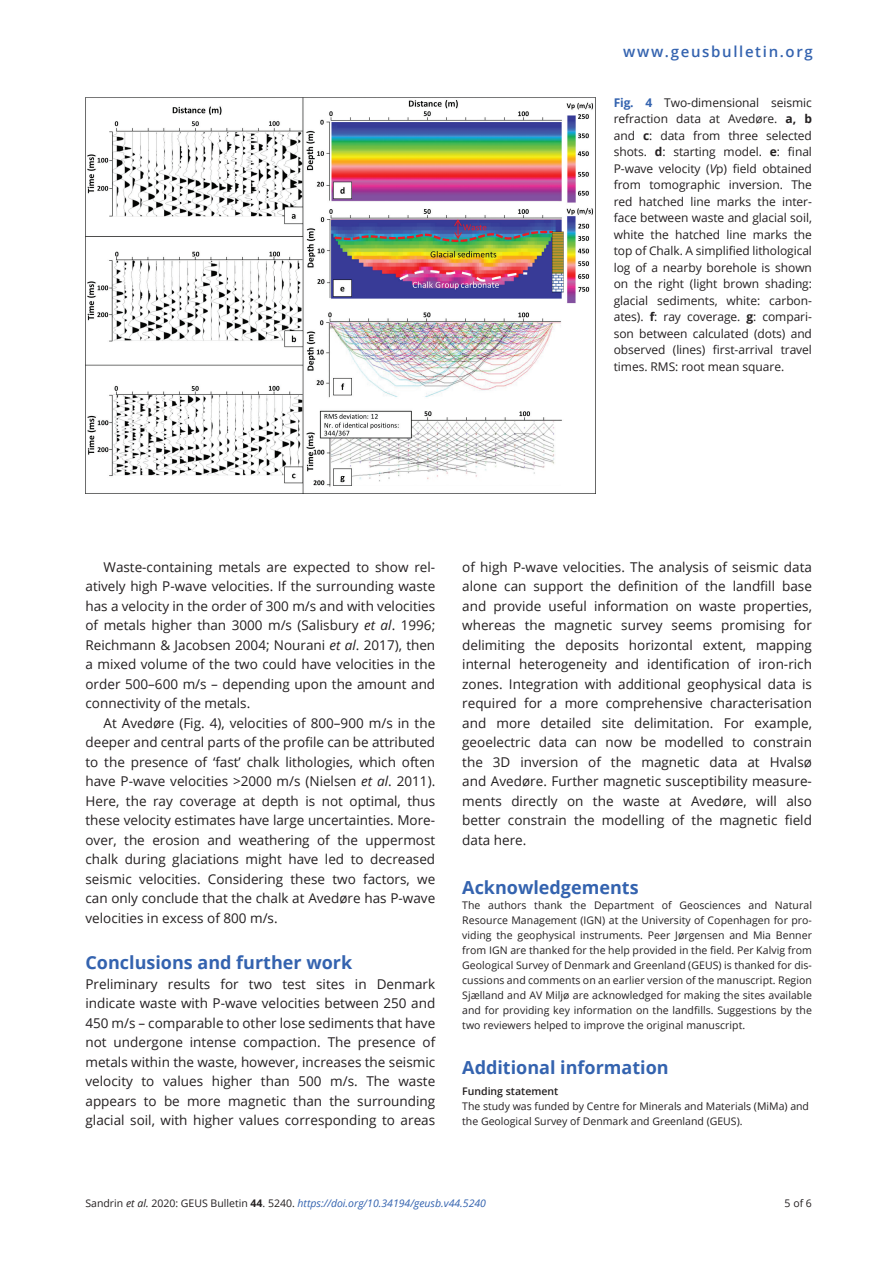
<style>
.page{position:relative;width:893px;height:1263px;background:#fff}
.page>*{position:absolute;margin:0;border:0;box-sizing:border-box;transform-origin:0 0}
.t1{font:700 18px "Open Sans";color:#3463af}
.t2{font:600 15px "Open Sans";letter-spacing:.11em;color:#3463af}
.TX{font:13.5px/19.5px "Open Sans";color:#231f20;text-align:justify}
.TXI{font:13.5px/19.5px "Open Sans";color:#231f20;text-align:justify}
.FC{font:12px/16.5px "Open Sans";letter-spacing:-.005em;color:#231f20;text-align:justify}
.TX-2{font:10.5px/15px "Open Sans";letter-spacing:.005em;color:#231f20;text-align:justify}
.KW{font:10.5px/15px "Open Sans";color:#231f20}
.t3{font:italic 10.5px "Open Sans";color:#3463af}
.KW-2{font:600 10.5px "Open Sans";color:#231f20}
.s1{font-weight:700;color:#3463af}
.s2{font-weight:700}
.s3{font-style:italic}
.s4{font-style:normal;color:#231f20}
.s5{color:#231f20}
.s6{font-weight:700;font-style:normal;color:#231f20}
</style>
<div class="page">
<img style="left:86px;top:98px;width:510px;height:395px">
<p class="t2" style="left:623px;top:41px;width:191px">www.geusbulletin.org</p>
<p class="FC" style="left:614px;top:94px;width:200px"><span class="s1">Fig. 4</span> Two-dimensional seismic refraction data at Avedøre. <span class="s2">a, b </span>and <span class="s2">c</span>: data from three selected shots. <span class="s2">d</span>: starting model. <span class="s2">e</span>: final P-wave velocity (<span class="s3">V</span>p) field obtained from tomographic inversion. The red hatched line marks the inter&shy;face between waste and glacial soil, white the hatched line marks the top of Chalk. A simplified lithological log of a nearby borehole is shown on the right (light brown shading: glacial sediments, white: carbon&shy;ates). <span class="s2">f</span>: ray coverage. <span class="s2">g</span>: compari&shy;son between calculated (dots) and observed (lines) first-arrival travel times. RMS: root mean square.</p>
<p class="TXI" style="left:86px;top:557px;width:351px;text-indent:18px">Waste-containing metals are expected to show rel&shy;atively high P-wave velocities. If the surrounding waste has a velocity in the order of 300 m/s and with velocities of metals higher than 3000 m/s (Salisbury <span class="s3">et al</span>. 1996; Reichmann &amp; Jacobsen 2004; Nourani <span class="s3">et al</span>. 2017), then a mixed volume of the two could have velocities in the order 500–600 m/s – depending upon the amount and connectivity of the metals.</p>
<p class="TXI" style="left:86px;top:713px;width:351px;text-indent:18px">At Avedøre (Fig. 4), velocities of 800–900 m/s in the deeper and central parts of the profile can be attributed to the presence of ‘fast’ chalk lithologies, which often have P-wave velocities &gt;2000 m/s (Nielsen <span class="s3">et al</span>. 2011).<br>Here, the ray coverage at depth is not optimal, thus these velocity estimates have large uncertainties. More&shy;over, the erosion and weathering of the uppermost chalk during glaciations might have led to decreased seismic velocities. Considering these two factors, we can only conclude that the chalk at Avedøre has P-wave velocities in excess of 800 m/s.</p>
<h1 class="t1" style="left:86px;top:950px;width:268px">Conclusions and further work</h1>
<p class="TX" style="left:86px;top:974px;width:351px">Preliminary results for two test sites in Denmark indicate waste with P-wave velocities between 250 and 450 m/s – comparable to other lose sediments that have not undergone intense compaction. The presence of metals within the waste, however, increases the seismic velocity to values higher than 500 m/s. The waste appears to be more magnetic than the surrounding glacial soil, with higher values corresponding to areas</p>
<p class="TX" style="left:462px;top:557px;width:351px">of high P-wave velocities. The analysis of seismic data alone can support the definition of the landfill base and provide useful information on waste properties, whereas the magnetic survey seems promising for delimiting the deposits horizontal extent, mapping internal heterogeneity and identification of iron-rich zones. Integration with additional geophysical data is required for a more comprehensive characterisation and more detailed site delimitation. For example, geoelectric data can now be modelled to constrain the 3D inversion of the magnetic data at Hvalsø and Avedøre. Further magnetic susceptibility measure&shy;ments directly on the waste at Avedøre, will also better constrain the modelling of the magnetic field data here.</p>
<h1 class="t1" style="left:462px;top:875px;width:178px">Acknowledgements</h1>
<p class="TX-2" style="left:462px;top:898px;width:351px">The authors thank the Department of Geosciences and Natural Resource Management (IGN) at the University of Copenhagen for pro&shy;viding the geophysical instruments. Peer Jørgensen and Mia Benner from IGN are thanked for the help provided in the field. Per Kalvig from Geological Survey of Denmark and Greenland (GEUS) is thanked for dis&shy;cussions and comments on an earlier version of the manuscript. Region Sjælland and AV Miljø are acknowledged for making the sites available and for providing key information on the landfills. Suggestions by the two reviewers helped to improve the original manuscript.</p>
<h1 class="t1" style="left:462px;top:1055px;width:208px">Additional information</h1>
<p class="KW-2" style="left:462px;top:1084px;width:98px">Funding statement</p>
<p class="KW" style="left:462px;top:1099px;width:348px">The study was funded by Centre for Minerals and Materials (MiMa) and the Geological Survey of Denmark and Greenland (GEUS).</p>
<p class="t3" style="left:86px;top:1196px;width:402px"><span class="s4">Sandrin</span> <span class="s5">et al.</span> <span class="s4">2020: GEUS Bulletin</span> <span class="s6">44</span><span class="s4">. 5240.</span> https://doi.org/10.34194/geusb.v44.5240</p>
<p class="TX-2" style="left:785px;top:1195px;width:29px">5 of 6</p>
</div>
